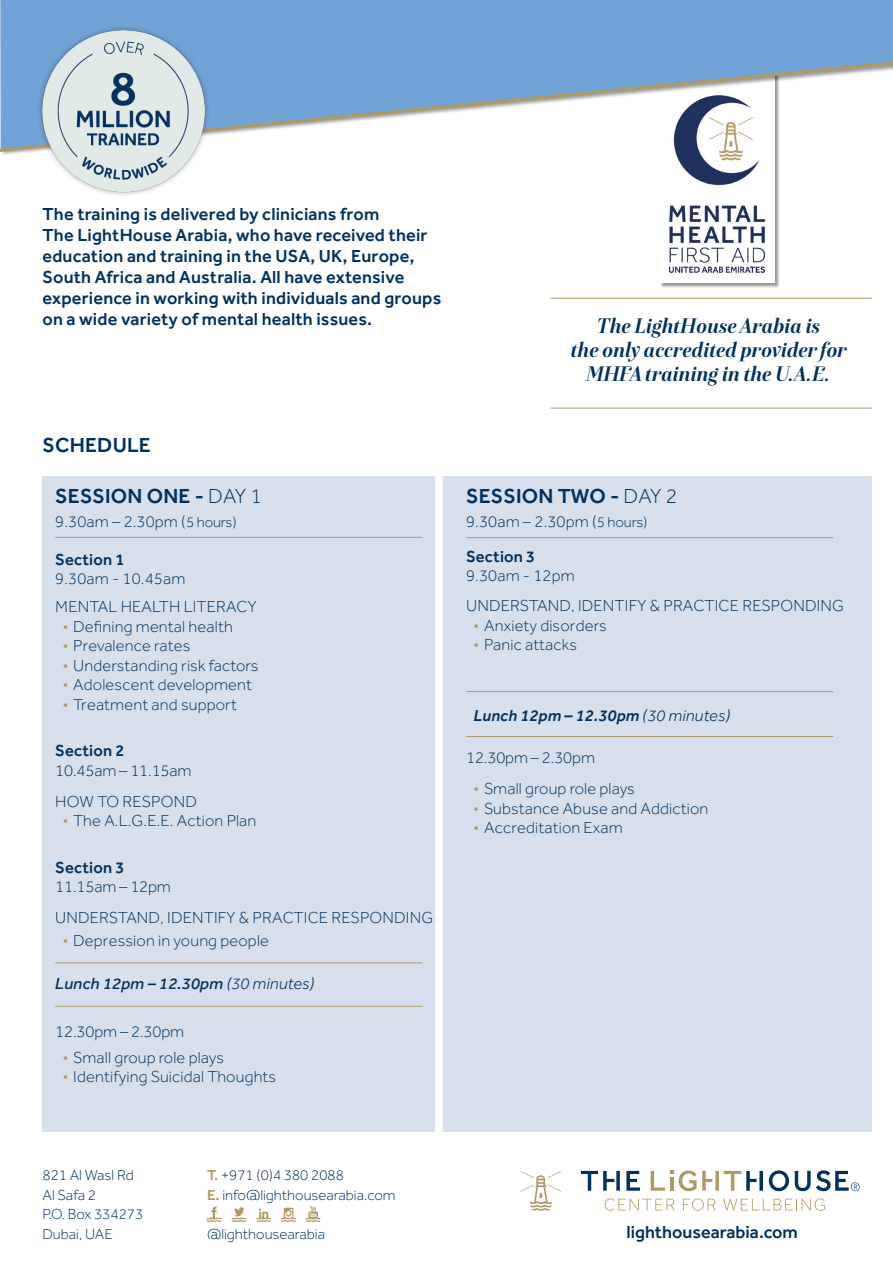
<style>
.page{position:relative;width:893px;height:1263px;background:#fff}
.page>*{position:absolute;margin:0;border:0;box-sizing:border-box;transform-origin:0 0}
.t1{font:italic 700 21px/24px "Exquise FY";color:#003160;text-align:center}
.t2{font:500 21px "Effra";letter-spacing:.01em;color:#003160}
.t3{font:500 18px/21px "Effra";letter-spacing:.01em;color:#003160}
.t4{font:300 16.5px/31.2px "Effra";letter-spacing:.01em;color:#003160}
.t5{font:italic 500 16.5px "Effra CC";letter-spacing:.01em;color:#003160}
.t6{font:italic 500 16.5px "Effra";letter-spacing:.01em;color:#003160}
.t7{font:500 16.5px "Effra";letter-spacing:.01em;color:#003160}
.t8{font:300 15px/19.5px "Effra";color:#003160}
.s1{font-weight:300}
.s2{font-size:15px}
.s3{color:#ae9a64}
.s4{font-weight:500}
.s5{font-family:"Effra CC";font-weight:300}
.s6{font-weight:500;color:#ae9a64}
</style>
<div class="page">
<div style="left:660px;top:49px;width:120px;height:239px;background:#000;opacity:.4"></div>
<img style="left:660px;top:156px;width:115px;height:127px">
<svg style="left:207px;top:1206px;width:14px;height:16px"></svg>
<svg style="left:232px;top:1207px;width:14px;height:15px"></svg>
<svg style="left:256px;top:1208px;width:15px;height:14px"></svg>
<svg style="left:281px;top:1208px;width:15px;height:14px"></svg>
<svg style="left:306px;top:1206px;width:14px;height:16px"></svg>
<div style="left:0;top:0;width:893px;height:58px;background:#71a3d7"></div>
<svg style="left:0;top:58px;width:893px;height:98px"></svg>
<hr style="left:551px;top:298px;width:321px;height:1px;background:#ae9a64">
<div style="left:43px;top:477px;width:829px;height:655px;background:#d7e0ec"></div>
<div style="left:435px;top:461px;width:8px;height:680px;background:#fff"></div>
<hr style="left:466px;top:736px;width:367px;height:1px;background:#ae9a64">
<hr style="left:55px;top:963px;width:367px;height:1px;background:#ae9a64">
<hr style="left:55px;top:537px;width:367px;height:1px;background:#ae9a64">
<hr style="left:466px;top:691px;width:367px;height:1px;background:#ae9a64">
<hr style="left:551px;top:408px;width:321px;height:1px;background:#ae9a64">
<hr style="left:55px;top:1006px;width:367px;height:1px;background:#ae9a64">
<hr style="left:466px;top:537px;width:367px;height:1px;background:#ae9a64">
<img style="left:36px;top:24px;width:174px;height:171px">
<svg style="left:581px;top:1171px;width:39px;height:20px"></svg>
<svg style="left:626px;top:1171px;width:14px;height:20px"></svg>
<svg style="left:651px;top:1171px;width:22px;height:20px"></svg>
<hr style="left:670px;top:1177px;width:3px;height:14px;background:#ae9a64">
<svg style="left:679px;top:1170px;width:84px;height:21px"></svg>
<svg style="left:769px;top:1170px;width:20px;height:21px"></svg>
<svg style="left:521px;top:1171px;width:40px;height:40px"></svg>
<svg style="left:605px;top:1198px;width:70px;height:13px"></svg>
<svg style="left:683px;top:1198px;width:33px;height:13px"></svg>
<svg style="left:723px;top:1198px;width:102px;height:13px"></svg>
<svg style="left:795px;top:1170px;width:65px;height:21px"></svg>
<p class="t3" style="left:43px;top:203px;width:400px">The training is delivered by clinicians from<br>The LightHouse Arabia, who have received their education and training in the USA, UK, Europe, South Africa and Australia. All have extensive experience in working with individuals and groups on a wide variety of mental health issues.</p>
<p class="t2" style="left:43px;top:432px;width:110px">SCHEDULE</p>
<p class="t2" style="left:55px;top:484px;width:208px">SESSION ONE - <span class="s1">DAY 1</span></p>
<p class="t4" style="left:55px;top:506px;width:183px">9.30am – 2.30pm (<span class="s2">5 hours)</span></p>
<p class="t7" style="left:55px;top:549px;width:71px">Section 1</p>
<p class="t4" style="left:55px;top:564px;width:203px;line-height:28.2px">9.30am - 10.45am<br>MENTAL HEALTH LITERACY</p>
<p class="t4" style="left:63px;top:611px;width:171px"><span class="s3">•</span> Defining mental health</p>
<p class="t4" style="left:63px;top:630px;width:129px"><span class="s3">•</span> Prevalence rates</p>
<p class="t4" style="left:63px;top:650px;width:197px"><span class="s3">•</span> Understanding risk factors</p>
<p class="t4" style="left:63px;top:669px;width:191px"><span class="s3">•</span> Adolescent development</p>
<p class="t4" style="left:63px;top:689px;width:176px"><span class="s3">•</span> Treatment and support</p>
<p class="t7" style="left:55px;top:741px;width:71px">Section 2</p>
<p class="t4" style="left:55px;top:754px;width:143px">10.45am – 11.15am<br>HOW TO RESPOND</p>
<p class="t4" style="left:63px;top:805px;width:195px"><span class="s3">•</span> The A.L.G.E.E. Action Plan</p>
<p class="t7" style="left:55px;top:857px;width:71px">Section 3</p>
<p class="t4" style="left:55px;top:871px;width:379px">11.15am – 12pm<br>UNDERSTAND, IDENTIFY &amp; PRACTICE RESPONDING</p>
<p class="t4" style="left:63px;top:925px;width:208px"><span class="s3">•</span> Depression in young people</p>
<p class="t5" style="left:55px;top:974px;width:261px">Lunch 12pm – 12.30pm <span class="s1">(30 minutes)</span></p>
<p class="t4" style="left:55px;top:1016px;width:130px">12.30pm – 2.30pm</p>
<p class="t4" style="left:63px;top:1041px;width:163px"><span class="s3">•</span> Small group role plays</p>
<p class="t4" style="left:63px;top:1061px;width:215px"><span class="s3">•</span> Identifying Suicidal Thoughts</p>
<p class="t1" style="left:571px;top:313px;width:277px">The LightHouse Arabia is<br>the only accredited provider for<br>MHFA training in the U.A.E.</p>
<p class="t2" style="left:466px;top:484px;width:213px">SESSION TWO - <span class="s1">DAY 2</span></p>
<p class="t4" style="left:466px;top:504px;width:183px;line-height:34.5px">9.30am – 2.30pm (<span class="s2">5 hours)<br></span><span class="s4">Section 3</span></p>
<p class="t4" style="left:466px;top:561px;width:379px;line-height:30px">9.30am - 12pm<br>UNDERSTAND, IDENTIFY &amp; PRACTICE RESPONDING</p>
<p class="t4" style="left:474px;top:610px;width:134px"><span class="s3">•</span> Anxiety disorders</p>
<p class="t4" style="left:474px;top:629px;width:105px"><span class="s3">•</span> Panic attacks</p>
<p class="t6" style="left:474px;top:705px;width:258px">Lunch 12pm – 12.30pm <span class="s5">(30 minutes)</span></p>
<p class="t4" style="left:466px;top:742px;width:130px">12.30pm – 2.30pm</p>
<p class="t4" style="left:474px;top:773px;width:163px"><span class="s3">•</span> Small group role plays</p>
<p class="t4" style="left:474px;top:792px;width:236px"><span class="s3">•</span> Substance Abuse and Addiction</p>
<p class="t4" style="left:474px;top:812px;width:151px"><span class="s3">•</span> Accreditation Exam</p>
<p class="t8" style="left:43px;top:1165px;width:102px">821 Al Wasl Rd<br>Al Safa 2<br>P.O. Box 334273<br>Dubai, UAE</p>
<p class="t8" style="left:207px;top:1165px;width:190px"><span class="s6">T.</span> +971 (0)4 380 2088<br><span class="s6">E.</span> info@lighthousearabia.com</p>
<p class="t8" style="left:207px;top:1224px;width:120px">@lighthousearabia</p>
<p class="t3" style="left:626px;top:1221px;width:173px">lighthousearabia.com</p>
</div>
